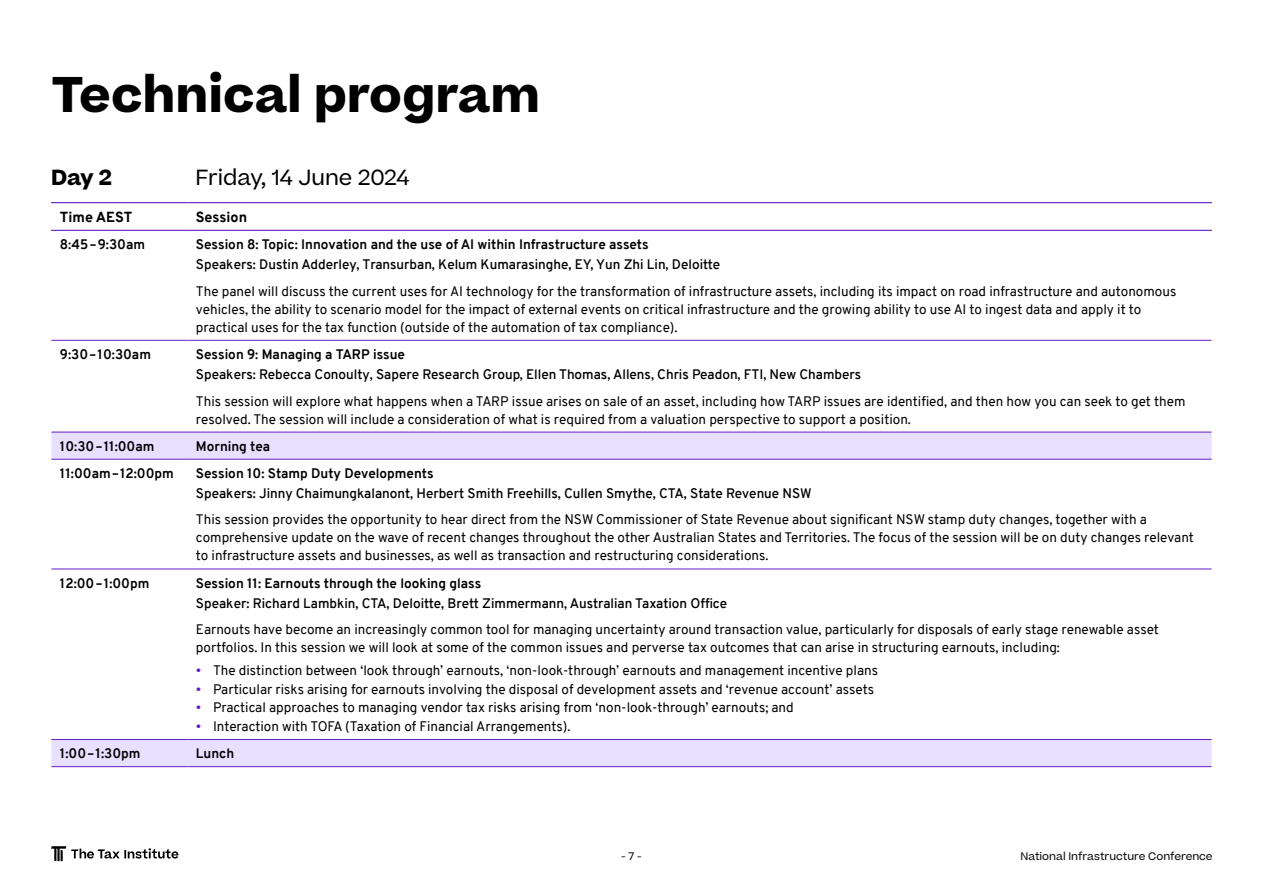
<style>
.page{position:relative;width:1263px;height:893px;background:#fff}
.page>*{position:absolute;margin:0;border:0;box-sizing:border-box;transform-origin:0 0}
.t1{font:700 48px "Beatrice";color:#000}
.t2{font:21px "Beatrice";color:#000}
.t3{font:700 21px "Beatrice";color:#000}
.t4{font:800 14.25px "Overpass";color:#000}
.t5{font:13.5px/18px "Overpass";color:#000}
.t6{font:600 13.5px "Overpass";color:#000}
.t7{font:700 13.5px "Overpass";color:#000}
.t8{font:10.5px "Beatrice";color:#000}
.s1{color:#641dc3}
</style>
<div class="page">
<svg style="left:51px;top:433px;width:1160px;height:333px"></svg>
<hr style="left:51px;top:459px;width:136px;height:1px;background:#641dc3">
<hr style="left:187px;top:459px;width:1024px;height:1px;background:#641dc3">
<hr style="left:51px;top:766px;width:136px;height:1px;background:#641dc3">
<hr style="left:187px;top:766px;width:1024px;height:1px;background:#641dc3">
<hr style="left:51px;top:202px;width:136px;height:1px;background:#641dc3">
<hr style="left:51px;top:340px;width:136px;height:1px;background:#641dc3">
<hr style="left:51px;top:569px;width:136px;height:1px;background:#641dc3">
<hr style="left:51px;top:432px;width:136px;height:1px;background:#641dc3">
<hr style="left:51px;top:739px;width:136px;height:1px;background:#641dc3">
<hr style="left:51px;top:230px;width:136px;height:1px;background:#641dc3">
<hr style="left:187px;top:202px;width:1025px;height:1px;background:#641dc3">
<hr style="left:187px;top:230px;width:1025px;height:1px;background:#641dc3">
<hr style="left:187px;top:340px;width:1024px;height:1px;background:#641dc3">
<hr style="left:187px;top:569px;width:1024px;height:1px;background:#641dc3">
<hr style="left:187px;top:432px;width:1024px;height:1px;background:#641dc3">
<hr style="left:187px;top:739px;width:1024px;height:1px;background:#641dc3">
<svg style="left:51px;top:846px;width:127px;height:15px"></svg>
<h1 class="t1" style="left:51px;top:61px;width:490px">Technical program</h1>
<h2 class="t3" style="left:51px;top:163px;width:62px">Day 2</h2>
<h2 class="t2" style="left:196px;top:164px;width:215px">Friday, 14 June 2024</h2>
<p class="t4" style="left:60px;top:207px;width:74px">Time AEST</p>
<p class="t4" style="left:196px;top:207px;width:53px">Session</p>
<p class="t7" style="left:60px;top:235px;width:87px">8:45–9:30am</p>
<p class="t7" style="left:196px;top:235px;width:454px">Session 8: Topic: Innovation and the use of AI within Infrastructure assets</p>
<p class="t6" style="left:196px;top:255px;width:526px">Speakers: Dustin Adderley, Transurban, Kelum Kumarasinghe, EY, Yun Zhi Lin, Deloitte</p>
<p class="t5" style="left:196px;top:282px;width:982px">The panel will discuss the current uses for AI technology for the transformation of infrastructure assets, including its impact on road infrastructure and autonomous vehicles, the ability to scenario model for the impact of external events on critical infrastructure and the growing ability to use AI to ingest data and apply it to practical uses for the tax function (outside of the automation of tax compliance).</p>
<p class="t7" style="left:60px;top:345px;width:93px">9:30–10:30am</p>
<p class="t7" style="left:196px;top:345px;width:211px">Session 9: Managing a TARP issue</p>
<p class="t6" style="left:196px;top:365px;width:667px">Speakers: Rebecca Conoulty, Sapere Research Group, Ellen Thomas, Allens, Chris Peadon, FTI, New Chambers</p>
<p class="t5" style="left:196px;top:392px;width:991px">This session will explore what happens when a TARP issue arises on sale of an asset, including how TARP issues are identified, and then how you can seek to get them resolved. The session will include a consideration of what is required from a valuation perspective to support a position.</p>
<p class="t7" style="left:60px;top:436px;width:96px">10:30–11:00am</p>
<p class="t7" style="left:196px;top:436px;width:76px">Morning tea</p>
<p class="t7" style="left:60px;top:463px;width:116px">11:00am–12:00pm</p>
<p class="t7" style="left:196px;top:463px;width:239px">Session 10: Stamp Duty Developments</p>
<p class="t6" style="left:196px;top:484px;width:617px">Speakers: Jinny Chaimungkalanont, Herbert Smith Freehills, Cullen Smythe, CTA, State Revenue NSW</p>
<p class="t5" style="left:196px;top:511px;width:999px">This session provides the opportunity to hear direct from the NSW Commissioner of State Revenue about significant NSW stamp duty changes, together with a comprehensive update on the wave of recent changes throughout the other Australian States and Territories. The focus of the session will be on duty changes relevant to infrastructure assets and businesses, as well as transaction and restructuring considerations.</p>
<p class="t7" style="left:60px;top:573px;width:91px">12:00–1:00pm</p>
<p class="t7" style="left:196px;top:573px;width:287px">Session 11: Earnouts through the looking glass</p>
<p class="t6" style="left:196px;top:593px;width:533px">Speaker: Richard Lambkin, CTA, Deloitte, Brett Zimmermann, Australian Taxation Office</p>
<p class="t5" style="left:196px;top:621px;width:964px">Earnouts have become an increasingly common tool for managing uncertainty around transaction value, particularly for disposals of early stage renewable asset portfolios. In this session we will look at some of the common issues and perverse tax outcomes that can arise in structuring earnouts, including:</p>
<p class="t5" style="left:196px;top:661px;width:684px"><span class="s1">•</span> The distinction between ‘look through’ earnouts, ‘non-look-through’ earnouts and management incentive plans</p>
<p class="t5" style="left:196px;top:680px;width:679px"><span class="s1">•</span> Particular risks arising for earnouts involving the disposal of development assets and ‘revenue account’ assets</p>
<p class="t5" style="left:196px;top:699px;width:599px"><span class="s1">•</span> Practical approaches to managing vendor tax risks arising from ‘non-look-through’ earnouts; and</p>
<p class="t5" style="left:196px;top:717px;width:376px"><span class="s1">•</span> Interaction with TOFA (Taxation of Financial Arrangements).</p>
<p class="t7" style="left:60px;top:744px;width:82px">1:00–1:30pm</p>
<p class="t7" style="left:196px;top:744px;width:40px">Lunch</p>
<p class="t8" style="left:621px;top:849px;width:22px">- 7 -</p>
<p class="t8" style="left:1020px;top:849px;width:194px">National Infrastructure Conference</p>
</div>
